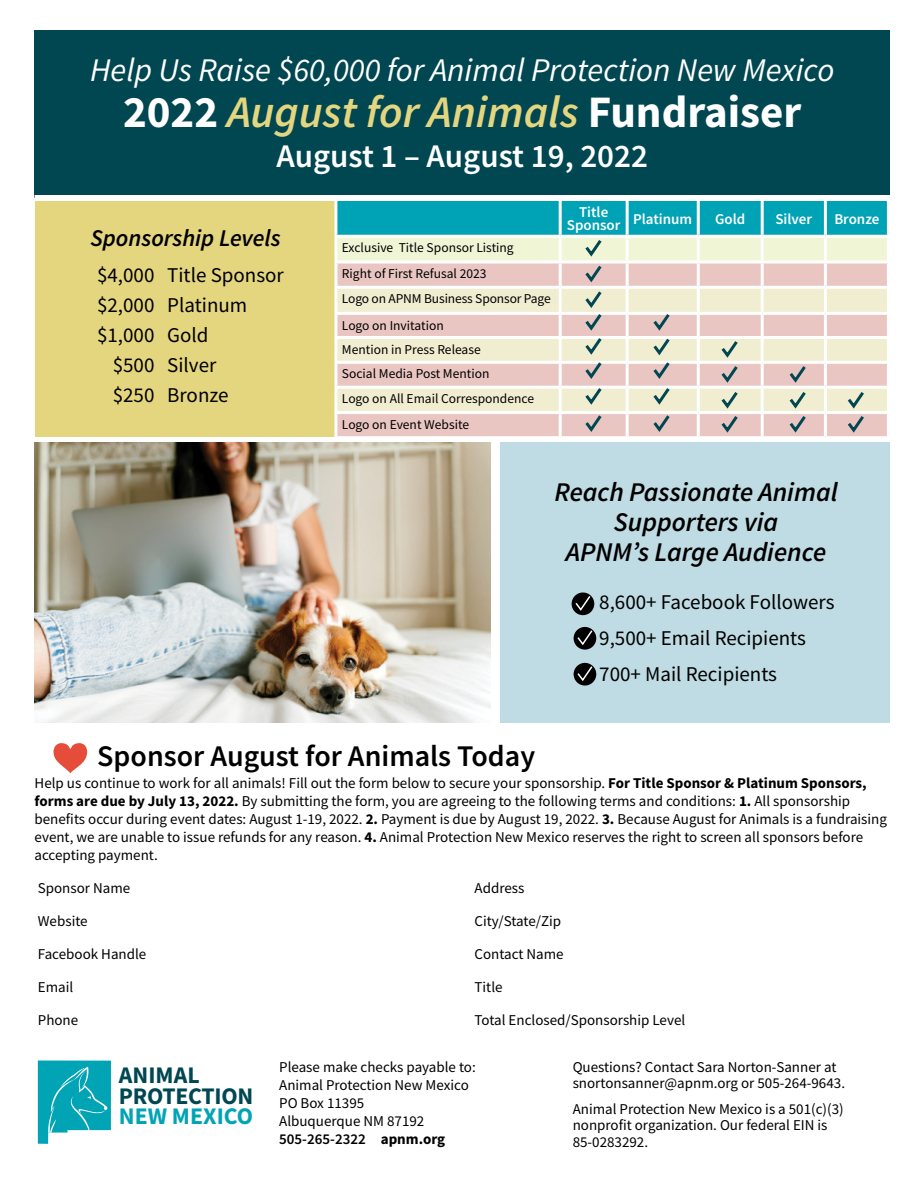
<style>
.page{position:relative;width:918px;height:1188px;background:#fff}
.page>*{position:absolute;margin:0;border:0;box-sizing:border-box;transform-origin:0 0}
.t1{font:italic 600 45px "Source Sans Pro";color:#e4d57f}
.t2{font:italic 33px "Source Sans Pro";color:#fff}
.t3{font:600 33px "Source Sans Pro";color:#fff}
.t4{font:600 30px "Source Sans Pro";color:#000}
.t5{font:italic 600 27px/30px "Source Sans Pro";color:#000;text-align:center}
.t6{font:italic 600 24px "Source Sans Pro";color:#000}
.t7{font:700 23.85px/20.4px "Source Sans Pro";letter-spacing:-.01em;color:#004751}
.t8{font:700 23.85px "Source Sans Pro";color:#00a4b5}
.t9{font:21px/30px "Source Sans Pro";color:#000}
.t10{font:15px/18px "Source Sans Pro";color:#000}
.t11{font:600 15px/13.5px "Source Sans Pro";color:#fff;text-align:center}
.t12{font:13.5px/25.7px "Source Sans Pro";color:#000}
.s1{font-weight:700;font-style:normal;color:#fff}
.s2{font-weight:700}
.s3{font-weight:600}
</style>
<div class="page">
<div style="left:35px;top:30px;width:855px;height:168px;background:#004751"></div>
<div style="left:35px;top:198px;width:299px;height:238px;background:#e4d57f"></div>
<svg style="left:336px;top:201px;width:552px;height:234px;background:#ccd6ce"></svg>
<div style="left:500px;top:442px;width:390px;height:281px;background:#bfdbe3"></div>
<div style="left:572px;top:592px;width:22px;height:23px;background:#000;border-radius:50%"></div>
<svg style="left:574px;top:594px;width:18px;height:18px"></svg>
<div style="left:574px;top:627px;width:22px;height:23px;background:#000;border-radius:50%"></div>
<svg style="left:576px;top:629px;width:18px;height:18px"></svg>
<div style="left:574px;top:663px;width:22px;height:23px;background:#000;border-radius:50%"></div>
<svg style="left:576px;top:665px;width:18px;height:18px"></svg>
<svg style="left:54px;top:743px;width:33px;height:30px"></svg>
<div style="left:35px;top:195px;width:855px;height:6px;background:#fff"></div>
<svg style="left:38px;top:1061px;width:73px;height:83px;background:#30b5c3"></svg>
<img style="left:35px;top:442px;width:456px;height:281px">
<h2 class="t2" style="left:90px;top:49px;width:746px">Help Us Raise $60,000 for Animal Protection New Mexico</h2>
<h1 class="t1" style="left:123px;top:83px;width:680px"><span class="s1">2022</span> August for Animals <span class="s1">Fundraiser</span></h1>
<h2 class="t3" style="left:276px;top:134px;width:373px">August 1 – August 19, 2022</h2>
<h3 class="t6" style="left:90px;top:222px;width:192px">Sponsorship Levels</h3>
<h3 class="t9" style="left:97px;top:260px;width:59px;text-align:right">$4,000 $2,000 $1,000 $500 $250</h3>
<h3 class="t9" style="left:167px;top:260px;width:118px">Title Sponsor<br>Platinum<br>Gold<br>Silver<br>Bronze</h3>
<p class="t12" style="left:342px;top:235px;width:210px">Exclusive Title Sponsor Listing<br>Right of First Refusal 2023<br>Logo on APNM Business Sponsor Page<br>Logo on Invitation</p>
<p class="t12" style="left:342px;top:337px;width:194px;line-height:25px">Mention in Press Release<br>Social Media Post Mention<br>Logo on All Email Correspondence<br>Logo on Event Website</p>
<p class="t11" style="left:567px;top:205px;width:55px">Title<br>Sponsor</p>
<p class="t11" style="left:633px;top:212px;width:61px">Platinum</p>
<p class="t11" style="left:715px;top:212px;width:32px">Gold</p>
<p class="t11" style="left:775px;top:212px;width:38px">Silver</p>
<p class="t11" style="left:834px;top:212px;width:47px">Bronze</p>
<h3 class="t5" style="left:554px;top:477px;width:285px">Reach Passionate Animal<br>Supporters via<br>APNM’s Large Audience</h3>
<h3 class="t9" style="left:599px;top:584px;width:237px;line-height:36px">8,600+ Facebook Followers<br>9,500+ Email Recipients<br>700+ Mail Recipients</h3>
<h3 class="t4" style="left:97px;top:736px;width:439px">Sponsor August for Animals Today</h3>
<p class="t10" style="left:35px;top:774px;width:854px">Help us continue to work for all animals! Fill out the form below to secure your sponsorship. <span class="s2">For Title Sponsor &amp; Platinum Sponsors, forms are due by July 13, 2022.</span> By submitting the form, you are agreeing to the following terms and conditions: <span class="s2">1.</span> All sponsorship benefits occur during event dates: August 1-19, 2022. <span class="s2">2.</span> Payment is due by August 19, 2022. <span class="s2">3.</span> Because August for Animals is a fundraising event, we are unable to issue refunds for any reason. <span class="s2">4.</span> Animal Protection New Mexico reserves the right to screen all sponsors before accepting payment.</p>
<p class="t10" style="left:38px;top:879px;width:94px">Sponsor Name</p>
<p class="t10" style="left:38px;top:912px;width:51px">Website</p>
<p class="t10" style="left:38px;top:945px;width:110px">Facebook Handle</p>
<p class="t10" style="left:38px;top:978px;width:37px">Email</p>
<p class="t10" style="left:38px;top:1011px;width:42px">Phone</p>
<h3 class="t7" style="left:119px;top:1065px;width:136px">ANIMAL<br>PROTECTION</h3>
<h3 class="t8" style="left:119px;top:1100px;width:136px">NEW MEXICO</h3>
<p class="t10" style="left:475px;top:871px;width:88px;line-height:33px">Address<br>City/State/Zip</p>
<p class="t10" style="left:475px;top:945px;width:91px">Contact Name</p>
<p class="t10" style="left:475px;top:978px;width:30px">Title</p>
<p class="t10" style="left:475px;top:1011px;width:212px">Total Enclosed/Sponsorship Level</p>
<p class="t10" style="left:279px;top:1058px;width:198px">Please make checks payable to:<br>Animal Protection New Mexico<br>PO Box 11395<br>Albuquerque NM 87192<br><span class="s3">505-265-2322</span> <span class="s2">apnm.org</span></p>
<p class="t10" style="left:573px;top:1058px;width:274px;line-height:16.5px">Questions? Contact Sara Norton-Sanner at snortonsanner@apnm.org or 505-264-9643.</p>
<p class="t10" style="left:573px;top:1100px;width:273px;line-height:16.5px">Animal Protection New Mexico is a 501(c)(3) nonprofit organization. Our federal EIN is<br>85-0283292.</p>
</div>
